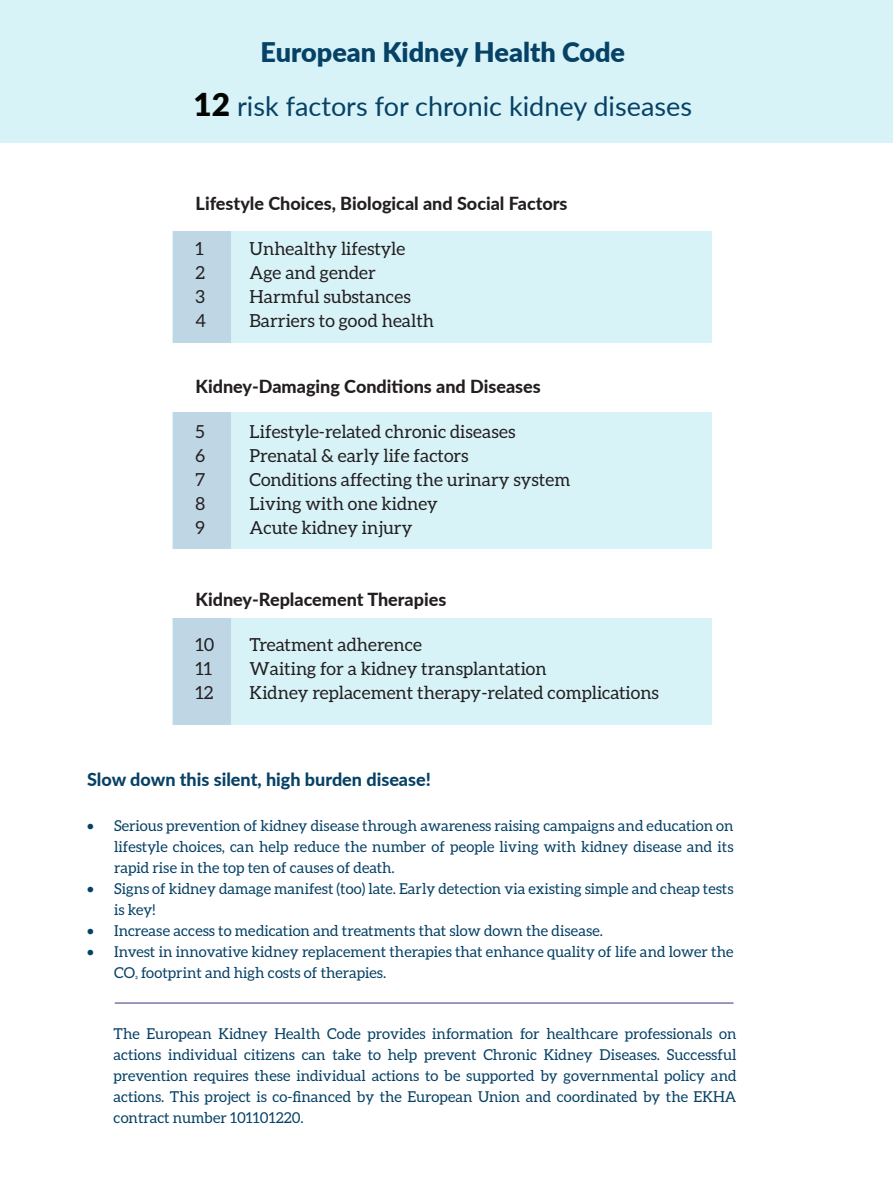
<style>
.page{position:relative;width:893px;height:1187px;background:#fff}
.page>*{position:absolute;margin:0;border:0;box-sizing:border-box;transform-origin:0 0}
.t1{font:27px/54px "Lato";color:#064166;text-align:center}
.t2{font:18px "Aleo";color:#231f20}
.t3{font:800 18px "Lato";color:#231f20}
.t4{font:800 18px "Lato";color:#064166}
.t5{font:15px/21px "Aleo";color:#064166;text-align:justify}
.s1{font-weight:900}
.s2{font-weight:900;font-size:31.5px;color:#040503}
</style>
<div class="page">
<div style="left:173px;top:232px;width:539px;height:111px;background:#d7f3f8"></div>
<div style="left:173px;top:412px;width:539px;height:137px;background:#d7f3f8"></div>
<div style="left:173px;top:618px;width:539px;height:107px;background:#d7f3f8"></div>
<div style="left:173px;top:618px;width:57px;height:107px;background:#bfd6e5"></div>
<div style="left:173px;top:412px;width:57px;height:137px;background:#bfd6e5"></div>
<div style="left:173px;top:232px;width:57px;height:111px;background:#bfd6e5"></div>
<div style="left:0;top:0;width:893px;height:142px;background:#d7f3f8"></div>
<hr style="left:115px;top:1002px;width:618px;height:1px;background:#37357e">
<h1 class="t1" style="left:194px;top:25px;width:500px"><span class="s1">European Kidney Health Code<br></span><span class="s2">12</span> risk factors for chronic kidney diseases</h1>
<p class="t3" style="left:196px;top:192px;width:373px">Lifestyle Choices, Biological and Social Factors</p>
<p class="t2" style="left:196px;top:239px;width:10px">1</p>
<p class="t2" style="left:250px;top:239px;width:157px">Unhealthy lifestyle</p>
<p class="t2" style="left:196px;top:263px;width:11px">2</p>
<p class="t2" style="left:250px;top:263px;width:128px">Age and gender</p>
<p class="t2" style="left:196px;top:287px;width:11px">3</p>
<p class="t2" style="left:250px;top:287px;width:163px">Harmful substances</p>
<p class="t2" style="left:196px;top:311px;width:12px">4</p>
<p class="t2" style="left:250px;top:311px;width:186px">Barriers to good health</p>
<p class="t3" style="left:196px;top:375px;width:347px">Kidney-Damaging Conditions and Diseases</p>
<p class="t2" style="left:196px;top:422px;width:11px">5</p>
<p class="t2" style="left:250px;top:422px;width:267px">Lifestyle-related chronic diseases</p>
<p class="t2" style="left:196px;top:446px;width:11px">6</p>
<p class="t2" style="left:250px;top:446px;width:221px">Prenatal &amp; early life factors</p>
<p class="t2" style="left:196px;top:470px;width:11px">7</p>
<p class="t2" style="left:250px;top:470px;width:322px">Conditions affecting the urinary system</p>
<p class="t2" style="left:196px;top:494px;width:11px">8</p>
<p class="t2" style="left:250px;top:494px;width:190px">Living with one kidney</p>
<p class="t2" style="left:196px;top:518px;width:11px">9</p>
<p class="t2" style="left:250px;top:518px;width:164px">Acute kidney injury</p>
<p class="t3" style="left:196px;top:588px;width:252px">Kidney-Replacement Therapies</p>
<p class="t2" style="left:196px;top:635px;width:20px">10</p>
<p class="t2" style="left:250px;top:635px;width:174px">Treatment adherence</p>
<p class="t2" style="left:196px;top:658px;width:18px">11</p>
<p class="t2" style="left:250px;top:658px;width:299px">Waiting for a kidney transplantation</p>
<p class="t2" style="left:196px;top:682px;width:19px">12</p>
<p class="t2" style="left:250px;top:682px;width:411px">Kidney replacement therapy-related complications</p>
<p class="t4" style="left:87px;top:767px;width:345px">Slow down this silent, high burden disease!</p>
<p class="t5" style="left:114px;top:814px;width:621px;text-indent:-27px">• Serious prevention of kidney disease through awareness raising campaigns and education on lifestyle choices, can help reduce the number of people living with kidney disease and its rapid rise in the top ten of causes of death.</p>
<p class="t5" style="left:114px;top:877px;width:621px;text-indent:-27px">• Signs of kidney damage manifest (too) late. Early detection via existing simple and cheap tests is key!</p>
<p class="t5" style="left:87px;top:919px;width:517px">• Increase access to medication and treatments that slow down the disease.</p>
<p class="t5" style="left:114px;top:940px;width:621px;text-indent:-27px">• Invest in innovative kidney replacement therapies that enhance quality of life and lower the<br>CO<sub>²</sub> footprint and high costs of therapies.</p>
<p class="t5" style="left:114px;top:1023px;width:624px">The European Kidney Health Code provides information for healthcare professionals on actions individual citizens can take to help prevent Chronic Kidney Diseases. Successful prevention requires these individual actions to be supported by governmental policy and actions. This project is co-financed by the European Union and coordinated by the EKHA contract number 101101220.</p>
</div>
